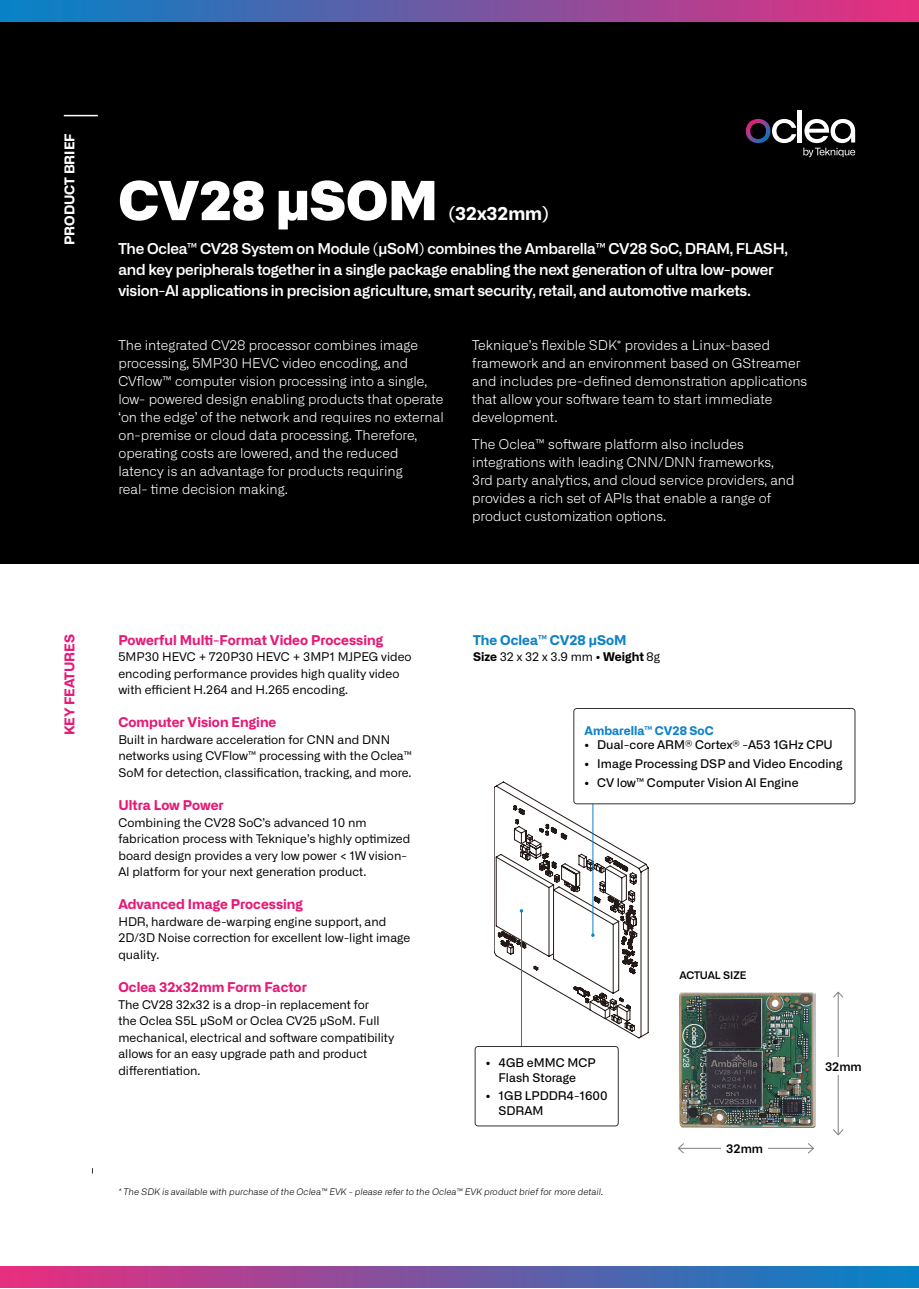
<style>
.page{position:relative;width:919px;height:1289px;background:#fff}
.page>*{position:absolute;margin:0;border:0;box-sizing:border-box;transform-origin:0 0}
.t1{font:900 53.85px "Alliance No.2";color:#fff}
.t2{font:700 18px "Alliance No.2";color:#fff}
.t3{font:600 15px/21px "Alliance No.2";letter-spacing:-.02em;color:#fff}
.t4{font:300 13.5px/18px "Alliance No.2";color:#fff}
.t5{font:700 13.5px "Alliance No.2";color:#e61a76}
.t6{font:700 13.5px "Alliance No.2";color:#0e82c7}
.t7{font:700 13.5px "Alliance No.2";color:#fff}
.t8{font:12px/16.5px "Alliance No.2";color:#060202}
.t9{font:500 12px/14.4px "Alliance No.2";color:#060202;text-align:center}
.t10{font:700 12px "Alliance No.2";color:#0e82c7}
.t11{font:600 12px "Alliance No.2";color:#060202}
.t12{font:600 10.5px "Alliance No.2";letter-spacing:-.02em;color:#060202}
.t13{font:italic 300 9px "Alliance No.2";color:#060202}
.s1{font-weight:900}
.s2{font-weight:700}
</style>
<div class="page">
<hr style="left:521px;top:910px;width:1px;height:152px;background:#0e82c7">
<svg style="left:494px;top:781px;width:154px;height:257px"></svg>
<div style="left:0;top:0;width:918px;height:563px;background:#000001"></div>
<hr style="left:64px;top:115px;width:34px;height:1px;background:#fff">
<svg style="left:745px;top:119px;width:51px;height:24px"></svg>
<div style="left:797px;top:109px;width:5px;height:33px;background:#fff"></div>
<svg style="left:803px;top:119px;width:52px;height:38px"></svg>
<div style="left:0;top:1266px;width:918px;height:21px;background:linear-gradient(to right,#e92c7e,#0182c7)"></div>
<div style="left:0;top:0;width:918px;height:21px;background:linear-gradient(to right,#0082c7,#e82c7e)"></div>
<div style="left:573px;top:708px;width:281px;height:95px;background:#fff;border-radius:3px"></div>
<div style="left:573px;top:708px;width:282px;height:96px;border:1px solid #333434;border-radius:3px"></div>
<div style="left:475px;top:1046px;width:143px;height:79px;background:#fff;border-radius:3px"></div>
<div style="left:475px;top:1046px;width:143px;height:80px;border:1px solid #333434;border-radius:3px"></div>
<img style="left:679px;top:992px;width:136px;height:135px">
<hr style="left:837px;top:992px;width:1px;height:142px;background:#808081">
<svg style="left:833px;top:1128px;width:11px;height:7px"></svg>
<svg style="left:833px;top:991px;width:11px;height:7px"></svg>
<hr style="left:678px;top:1147px;width:135px;height:1px;background:#808081">
<svg style="left:806px;top:1143px;width:8px;height:11px"></svg>
<svg style="left:678px;top:1143px;width:6px;height:11px"></svg>
<div style="left:824px;top:1057px;width:37px;height:17px;background:#fff"></div>
<div style="left:721px;top:1139px;width:47px;height:17px;background:#fff"></div>
<p class="t7" style="left:61px;top:245px;width:113px;rotate:-90deg">PRODUCT BRIEF</p>
<p class="t1" style="left:118px;top:163px;width:321px">CV28 μSOM</p>
<p class="t2" style="left:448px;top:202px;width:101px"><span class="s1">(</span>32x32mm<span class="s1">)</span></p>
<p class="t3" style="left:118px;top:238px;width:670px">The Oclea™ CV28 System on Module (μSoM) combines the Ambarella™ CV28 SoC, DRAM, FLASH, and key peripherals together in a single package enabling the next generation of ultra low-power vision-AI applications in precision agriculture, smart security, retail, and automotive markets.</p>
<p class="t4" style="left:118px;top:336px;width:327px">The integrated CV28 processor combines image processing, 5MP30 HEVC video encoding, and CVflow™ computer vision processing into a single, low- powered design enabling products that operate ‘on the edge’ of the network and requires no external on-premise or cloud data processing. Therefore, operating costs are lowered, and the reduced latency is an advantage for products requiring<br>real- time decision making.</p>
<p class="t4" style="left:472px;top:336px;width:336px">Teknique’s flexible SDK* provides a Linux-based framework and an environment based on GStreamer and includes pre-defined demonstration applications that allow your software team to start immediate development.</p>
<p class="t4" style="left:472px;top:435px;width:324px">The Oclea™ software platform also includes integrations with leading CNN/DNN frameworks, 3rd party analytics, and cloud service providers, and provides a rich set of APIs that enable a range of product customization options.</p>
<p class="t5" style="left:61px;top:735px;width:103px;rotate:-90deg">KEY FEATURES</p>
<p class="t5" style="left:118px;top:631px;width:266px">Powerful Multi-Format Video Processing</p>
<p class="t8" style="left:118px;top:648px;width:295px">5MP30 HEVC + 720P30 HEVC + 3MP1 MJPEG video encoding performance provides high quality video with efficient H.264 and H.265 encoding.</p>
<p class="t5" style="left:118px;top:713px;width:159px">Computer Vision Engine</p>
<p class="t8" style="left:118px;top:731px;width:295px">Built in hardware acceleration for CNN and DNN networks using CVFlow™ processing with the Oclea™<br>SoM for detection, classification, tracking, and more.</p>
<p class="t5" style="left:118px;top:796px;width:107px">Ultra Low Power</p>
<p class="t8" style="left:118px;top:814px;width:293px">Combining the CV28 SoC’s advanced 10 nm fabrication process with Teknique’s highly optimized board design provides a very low power &lt; 1W vision-AI platform for your next generation product.</p>
<p class="t5" style="left:118px;top:895px;width:186px">Advanced Image Processing</p>
<p class="t8" style="left:118px;top:913px;width:293px">HDR, hardware de-warping engine support, and<br>2D/3D Noise correction for excellent low-light image quality.</p>
<p class="t5" style="left:118px;top:978px;width:190px">Oclea 32x32mm Form Factor</p>
<p class="t8" style="left:118px;top:995px;width:277px">The CV28 32x32 is a drop-in replacement for<br>the Oclea S5L µSoM or Oclea CV25 µSoM. Full mechanical, electrical and software compatibility allows for an easy upgrade path and product differentiation.</p>
<p class="t6" style="left:473px;top:631px;width:155px">The Oclea™ CV28 μSoM</p>
<p class="t8" style="left:473px;top:648px;width:188px"><span class="s2">Size</span> 32 x 32 x 3.9 mm • <span class="s2">Weight</span> 8g</p>
<p class="t10" style="left:584px;top:722px;width:131px">Ambarella™ CV28 SoC</p>
<p class="t9" style="left:584px;top:737px;width:250px">• Dual-core ARM®️ Cortex®️ -A53 1GHz CPU</p>
<p class="t9" style="left:584px;top:756px;width:259px">• Image Processing DSP and Video Encoding</p>
<p class="t9" style="left:584px;top:775px;width:215px">• CV low™ Computer Vision AI Engine</p>
<p class="t9" style="left:486px;top:1055px;width:111px">• 4GB eMMC MCP<br>Flash Storage</p>
<p class="t9" style="left:498px;top:1088px;width:110px;text-align:left;text-indent:-13px">• 1GB LPDDR4-1600<br>SDRAM</p>
<p class="t12" style="left:679px;top:968px;width:69px">ACTUAL SIZE</p>
<p class="t11" style="left:726px;top:1140px;width:38px">32mm</p>
<p class="t11" style="left:825px;top:1058px;width:38px">32mm</p>
<p class="t13" style="left:118px;top:1185px;width:486px">* The SDK is available with purchase of the Oclea™ EVK - please refer to the Oclea™ EVK product brief for more detail.</p>
</div>
